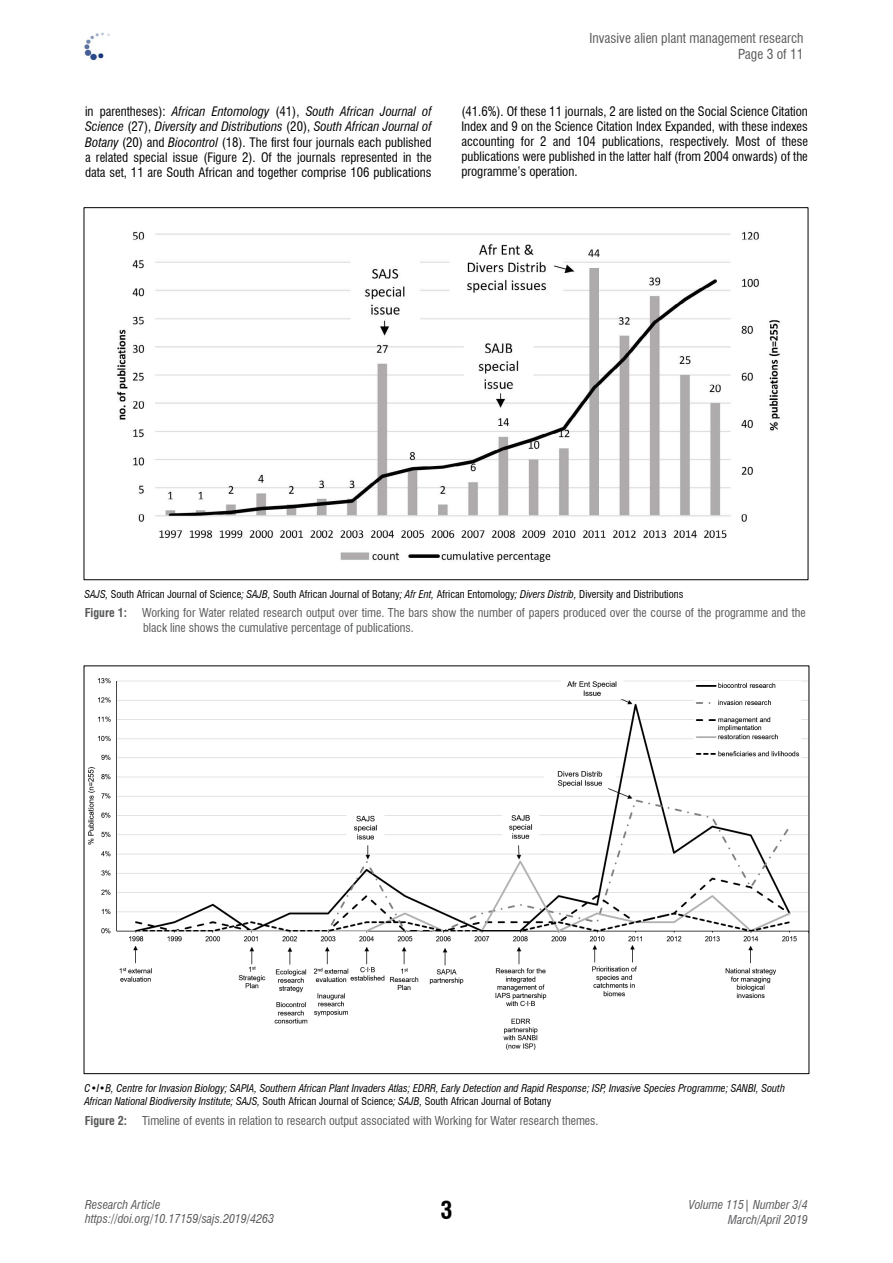
<style>
.page{position:relative;width:893px;height:1263px;background:#fff}
.page>*{position:absolute;margin:0;border:0;box-sizing:border-box;transform-origin:0 0}
.t1{font:700 condensed 24px "Swiss 721 BT";color:#000}
.HEADER_top{font:condensed 13.5px/16.2px "Swiss 721 BT";color:#58595b;text-align:right}
.BODY{font:condensed 12.75px/15.3px "Swiss 721 BT";color:#000;text-align:justify}
.Figure_Caption{font:condensed 12px/15px "Swiss 721 BT";color:#58595b}
.t2{font:italic condensed 12px/14.4px "Swiss 721 BT";color:#58595b;text-align:right}
.FIG_caption{font:condensed 12px "Swiss 721 BT";color:#58595b}
.Figure_Caption-2{font:700 condensed 12px "Swiss 721 BT";color:#58595b}
.FIG_caption-2{font:700 condensed 12px "Swiss 721 BT";color:#58595b}
.FIG_source{font:italic condensed 10.5px/13.5px "Swiss 721 BT";color:#000}
.FIG_source-2{font:condensed 10.5px "Swiss 721 BT";color:#000}
.s1{font-style:italic}
.s2{font-style:normal}
</style>
<div class="page">
<img style="left:84px;top:32px;width:26px;height:29px">
<img style="left:117px;top:231px;width:663px;height:331px">
<img style="left:88px;top:678px;width:719px;height:372px">
<p class="HEADER_top" style="left:589px;top:30px;width:216px">Invasive alien plant management research<br>Page 3 of 11</p>
<p class="BODY" style="left:85px;top:104px;width:348px">in parentheses): <span class="s1">African Entomology</span> (41), <span class="s1">South African Journal of Science</span> (27), <span class="s1">Diversity and Distributions</span> (20), <span class="s1">South African Journal of Botany</span> (20) and <span class="s1">Biocontrol</span> (18). The first four journals each published a related special issue (Figure 2). Of the journals represented in the data set, 11 are South African and together comprise 106 publications</p>
<p class="BODY" style="left:461px;top:104px;width:348px">(41.6%). Of these 11 journals, 2 are listed on the Social Science Citation Index and 9 on the Science Citation Index Expanded, with these indexes accounting for 2 and 104 publications, respectively. Most of these publications were published in the latter half (from 2004 onwards) of the programme’s operation.</p>
<p class="FIG_source-2" style="left:84px;top:588px;width:600px"><span class="s1">SAJS,</span> South African Journal of Science<span class="s1">; SAJB,</span> South African Journal of Botany<span class="s1">; Afr Ent,</span> African Entomology<span class="s1">; Divers Distrib,</span> Diversity and Distributions</p>
<p class="Figure_Caption-2" style="left:85px;top:605px;width:44px">Figure 1:</p>
<p class="Figure_Caption" style="left:142px;top:605px;width:665px">Working for Water related research output over time. The bars show the number of papers produced over the course of the programme and the black line shows the cumulative percentage of publications.</p>
<p class="FIG_source" style="left:84px;top:1081px;width:702px">C•I•B, Centre for Invasion Biology; SAPIA, Southern African Plant Invaders Atlas; EDRR, Early Detection and Rapid Response; ISP, Invasive Species Programme; SANBI, South<br>African National Biodiversity Institute; SAJS, <span class="s2">South African Journal of Science</span>; SAJB, <span class="s2">South African Journal of Botany</span></p>
<p class="FIG_caption-2" style="left:85px;top:1113px;width:44px">Figure 2:</p>
<p class="FIG_caption" style="left:142px;top:1113px;width:458px">Timeline of events in relation to research output associated with Working for Water research themes.</p>
<p class="t2" style="left:85px;top:1197px;width:191px;text-align:left">Research Article https://doi.org/10.17159/sajs.2019/4263</p>
<h1 class="t1" style="left:440px;top:1195px;width:13px">3</h1>
<p class="t2" style="left:689px;top:1198px;width:121px">Volume 115| Number 3/4<br>March/April 2019</p>
</div>
